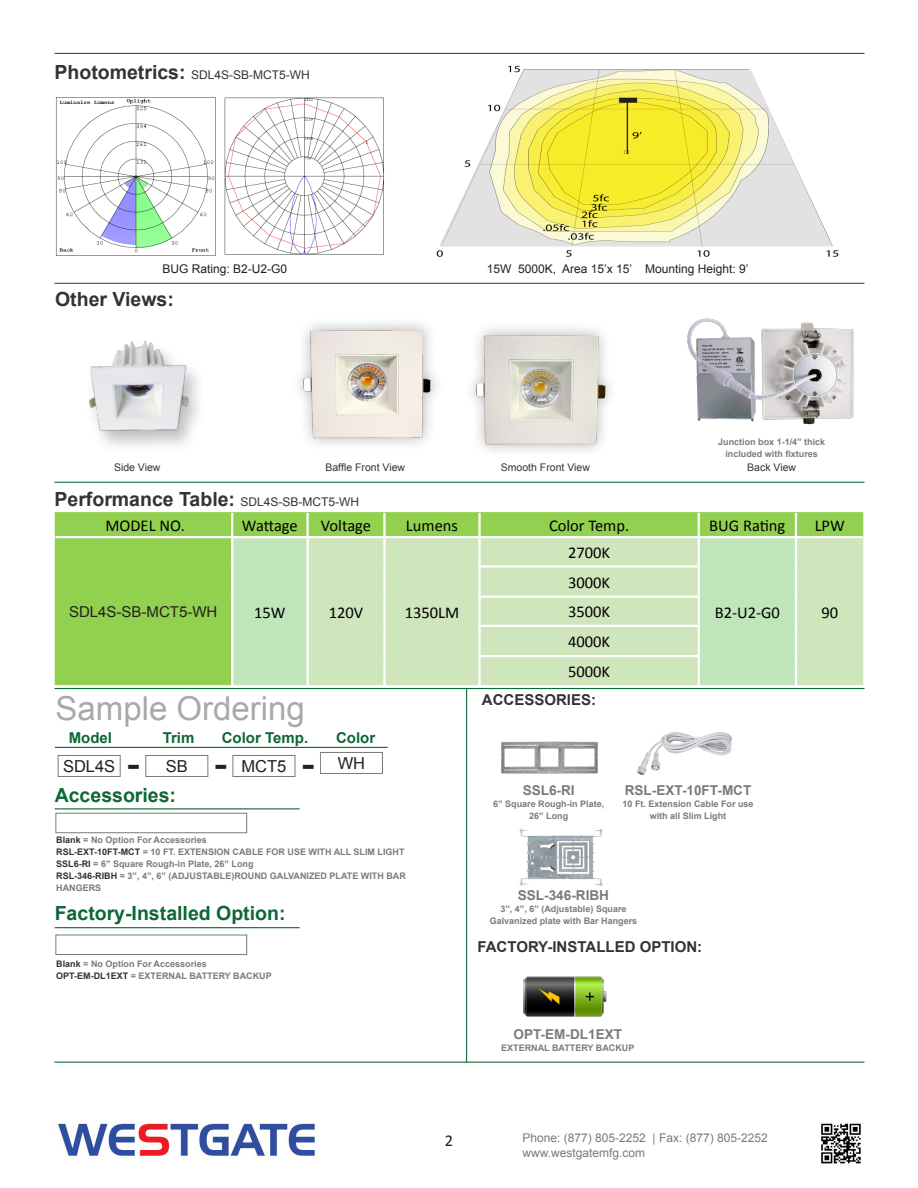
<style>
.page{position:relative;width:918px;height:1188px;background:#fff}
.page>*{position:absolute;margin:0;border:0;box-sizing:border-box;transform-origin:0 0}
.t1{font:33px "Arial";color:#a8a9ad}
.t2{font:700 28.5px "Verdana";color:#231f20}
.t3{font:700 19.5px "Arial";color:#333}
.t4{font:700 19.5px "Arial";color:#0d6736}
.t5{font:16.5px "Calibri";color:#000}
.t6{font:16.5px "Arial";color:#231f20}
.t7{font:16.5px "Calibri";color:#231f20}
.t8{font:700 15px "Arial";color:#333}
.t9{font:700 15px "Arial";color:#0d6736}
.t10{font:15px "Arial";color:#231f20}
.t11{font:700 13.65px "Arial";color:#7a7b7e}
.t12{font:12px "Arial";color:#787a7d}
.t13{font:12px "Arial";color:#231f20}
.t14{font:12px "Arial";color:#333}
.t15{font:10.5px "Arial";color:#333}
.t16{font:700 9px/12px "Arial";color:#7a7b7e;text-align:center}
.s1{font-weight:700;font-size:19.5px}
.s2{font-weight:400;font-size:12px}
.s3{color:#323332}
</style>
<div class="page">
<hr style="left:55px;top:482px;width:810px;height:1px;background:#0d6736">
<hr style="left:55px;top:53px;width:810px;height:1px;background:#0d6736">
<hr style="left:55px;top:283px;width:810px;height:1px;background:#0d6736">
<hr style="left:55px;top:1062px;width:810px;height:1px;background:#0d6736">
<hr style="left:55px;top:688px;width:810px;height:1px;background:#0d6736">
<hr style="left:466px;top:689px;width:1px;height:374px;background:#0d6736">
<img style="left:436px;top:65px;width:403px;height:192px">
<div style="left:84px;top:338px;width:124px;height:115px;background:#231f20;opacity:.29"></div>
<img style="left:84px;top:338px;width:111px;height:101px">
<div style="left:58px;top:755px;width:63px;height:22px;border:1px solid #787a7d"></div>
<div style="left:145px;top:755px;width:63px;height:22px;border:1px solid #787a7d"></div>
<div style="left:233px;top:755px;width:62px;height:22px;border:1px solid #787a7d"></div>
<div style="left:320px;top:752px;width:63px;height:22px;border:1px solid #787a7d"></div>
<hr style="left:55px;top:747px;width:333px;height:1px;background:#0d6736">
<img style="left:56px;top:97px;width:160px;height:159px">
<img style="left:224px;top:97px;width:161px;height:158px">
<div style="left:55px;top:512px;width:808px;height:173px;background:#92d050"></div>
<div style="left:233px;top:538px;width:73px;height:147px;background:#c0e5bb"></div>
<svg style="left:309px;top:538px;width:554px;height:147px;background:#cce5bb"></svg>
<hr style="left:231px;top:513px;width:2px;height:23px;background:#fff">
<hr style="left:306px;top:513px;width:3px;height:23px;background:#fff">
<hr style="left:383px;top:513px;width:3px;height:23px;background:#fff">
<hr style="left:478px;top:513px;width:3px;height:23px;background:#fff">
<hr style="left:698px;top:513px;width:2px;height:23px;background:#fff">
<hr style="left:795px;top:513px;width:2px;height:23px;background:#fff">
<hr style="left:231px;top:538px;width:2px;height:28px;background:#fff">
<hr style="left:306px;top:538px;width:3px;height:28px;background:#fff">
<hr style="left:383px;top:538px;width:3px;height:28px;background:#fff">
<hr style="left:478px;top:538px;width:3px;height:27px;background:#fff">
<hr style="left:698px;top:538px;width:2px;height:27px;background:#fff">
<hr style="left:795px;top:538px;width:2px;height:28px;background:#fff">
<hr style="left:231px;top:566px;width:2px;height:31px;background:#fff">
<hr style="left:306px;top:566px;width:3px;height:31px;background:#fff">
<hr style="left:383px;top:566px;width:3px;height:31px;background:#fff">
<hr style="left:478px;top:568px;width:3px;height:28px;background:#fff">
<hr style="left:698px;top:568px;width:2px;height:28px;background:#fff">
<hr style="left:795px;top:566px;width:2px;height:31px;background:#fff">
<hr style="left:231px;top:597px;width:2px;height:29px;background:#fff">
<hr style="left:306px;top:597px;width:3px;height:29px;background:#fff">
<hr style="left:383px;top:597px;width:3px;height:29px;background:#fff">
<hr style="left:478px;top:598px;width:3px;height:27px;background:#fff">
<hr style="left:698px;top:598px;width:2px;height:27px;background:#fff">
<hr style="left:795px;top:597px;width:2px;height:29px;background:#fff">
<hr style="left:231px;top:626px;width:2px;height:30px;background:#fff">
<hr style="left:306px;top:626px;width:3px;height:30px;background:#fff">
<hr style="left:383px;top:626px;width:3px;height:30px;background:#fff">
<hr style="left:478px;top:627px;width:3px;height:28px;background:#fff">
<hr style="left:698px;top:627px;width:2px;height:28px;background:#fff">
<hr style="left:795px;top:626px;width:2px;height:30px;background:#fff">
<hr style="left:231px;top:656px;width:2px;height:29px;background:#fff">
<hr style="left:306px;top:656px;width:3px;height:29px;background:#fff">
<hr style="left:383px;top:656px;width:3px;height:29px;background:#fff">
<hr style="left:478px;top:657px;width:3px;height:28px;background:#fff">
<hr style="left:698px;top:657px;width:2px;height:28px;background:#fff">
<hr style="left:795px;top:656px;width:2px;height:29px;background:#fff">
<hr style="left:56px;top:536px;width:176px;height:2px;background:#fff">
<hr style="left:232px;top:536px;width:76px;height:2px;background:#fff">
<hr style="left:308px;top:536px;width:76px;height:2px;background:#fff">
<hr style="left:384px;top:536px;width:96px;height:2px;background:#fff">
<hr style="left:480px;top:536px;width:219px;height:2px;background:#fff">
<hr style="left:699px;top:536px;width:97px;height:2px;background:#fff">
<hr style="left:796px;top:536px;width:67px;height:2px;background:#fff">
<hr style="left:478px;top:565px;width:222px;height:3px;background:#fff">
<hr style="left:478px;top:596px;width:222px;height:2px;background:#fff">
<hr style="left:478px;top:625px;width:222px;height:2px;background:#fff">
<hr style="left:478px;top:655px;width:222px;height:2px;background:#fff">
<img style="left:58px;top:1123px;width:257px;height:34px">
<img style="left:821px;top:1123px;width:40px;height:41px">
<div style="left:290px;top:316px;width:154px;height:135px;background:#231f20;opacity:.35"></div>
<img style="left:296px;top:325px;width:141px;height:117px">
<img style="left:473px;top:328px;width:137px;height:123px">
<img style="left:687px;top:318px;width:167px;height:107px">
<div style="left:55px;top:935px;width:192px;height:20px;background:#fff;border:1px solid #787a7d"></div>
<hr style="left:55px;top:927px;width:245px;height:1px;background:#0d6736">
<div style="left:55px;top:813px;width:192px;height:20px;background:#fff;border:1px solid #787a7d"></div>
<hr style="left:55px;top:808px;width:245px;height:1px;background:#0d6736">
<img style="left:501px;top:741px;width:97px;height:33px">
<img style="left:637px;top:731px;width:95px;height:45px">
<img style="left:519px;top:828px;width:84px;height:57px">
<img style="left:523px;top:976px;width:84px;height:41px">
<p class="t14" style="left:55px;top:67px;width:257px"><span class="s1">Photometrics:</span> SDL4S-SB-MCT5-WH</p>
<p class="t13" style="left:162px;top:261px;width:126px">BUG Rating: B2-U2-G0</p>
<p class="t13" style="left:487px;top:261px;width:263px">15W 5000K, Area 15’x 15’ Mounting Height: 9’</p>
<p class="t3" style="left:55px;top:286px;width:120px">Other Views:</p>
<p class="t15" style="left:114px;top:460px;width:48px">Side View</p>
<p class="t15" style="left:325px;top:461px;width:81px">Baffle Front View</p>
<p class="t15" style="left:501px;top:461px;width:91px">Smooth Front View</p>
<p class="t3" style="left:55px;top:486px;width:306px">Performance Table: <span class="s2">SDL4S-SB-MCT5-WH</span></p>
<p class="t16" style="left:718px;top:436px;width:109px">Junction box 1-1/4” thick</p>
<p class="t16" style="left:725px;top:448px;width:94px">included with fixtures</p>
<p class="t15" style="left:747px;top:461px;width:50px">Back View</p>
<p class="t5" style="left:105px;top:515px;width:81px">MODEL NO.</p>
<p class="t5" style="left:242px;top:515px;width:57px">Wattage</p>
<p class="t5" style="left:321px;top:515px;width:52px">Voltage</p>
<p class="t5" style="left:406px;top:515px;width:54px">Lumens</p>
<p class="t5" style="left:549px;top:515px;width:82px">Color Temp.</p>
<p class="t5" style="left:709px;top:515px;width:78px">BUG Rating</p>
<p class="t5" style="left:815px;top:515px;width:32px">LPW</p>
<p class="t10" style="left:69px;top:602px;width:150px">SDL4S-SB-MCT5-WH</p>
<p class="t5" style="left:254px;top:602px;width:33px">15W</p>
<p class="t5" style="left:329px;top:602px;width:36px">120V</p>
<p class="t5" style="left:405px;top:602px;width:56px">1350LM</p>
<p class="t1" style="left:56px;top:687px;width:251px">Sample Ordering</p>
<p class="t2" style="left:127px;top:747px;width:15px">-</p>
<p class="t2" style="left:214px;top:747px;width:15px">-</p>
<p class="t2" style="left:302px;top:747px;width:15px">-</p>
<p class="t9" style="left:163px;top:727px;width:33px">Trim</p>
<p class="t9" style="left:222px;top:727px;width:88px">Color Temp.</p>
<p class="t9" style="left:336px;top:727px;width:41px">Color</p>
<p class="t9" style="left:69px;top:727px;width:45px">Model</p>
<p class="t6" style="left:63px;top:755px;width:54px">SDL4S</p>
<p class="t6" style="left:166px;top:755px;width:24px">SB</p>
<p class="t6" style="left:241px;top:755px;width:46px">MCT5</p>
<p class="t6" style="left:338px;top:752px;width:29px">WH</p>
<p class="t4" style="left:55px;top:782px;width:123px">Accessories:</p>
<p class="t16" style="left:56px;top:834px;width:152px"><span class="s3">Blank</span> = No Option For Accessories</p>
<p class="t16" style="left:56px;top:846px;width:350px"><span class="s3">RSL-EXT-10FT-MCT</span> = 10 FT. EXTENSION CABLE FOR USE WITH ALL SLIM LIGHT</p>
<p class="t16" style="left:56px;top:858px;width:199px"><span class="s3">SSL6-RI</span> = 6” Square Rough-in Plate, 26” Long</p>
<p class="t16" style="left:56px;top:870px;width:351px;text-align:left"><span class="s3">RSL-346-RIBH</span> = 3”, 4”, 6” (ADJUSTABLE)ROUND GALVANIZED PLATE WITH BAR<br>HANGERS</p>
<p class="t4" style="left:55px;top:901px;width:232px">Factory-Installed Option:</p>
<p class="t16" style="left:56px;top:959px;width:152px"><span class="s3">Blank</span> = No Option For Accessories</p>
<p class="t16" style="left:56px;top:971px;width:217px"><span class="s3">OPT-EM-DL1EXT</span> = EXTERNAL BATTERY BACKUP</p>
<p class="t5" style="left:568px;top:542px;width:44px">2700K</p>
<p class="t5" style="left:568px;top:572px;width:44px">3000K</p>
<p class="t5" style="left:568px;top:602px;width:44px">3500K</p>
<p class="t5" style="left:568px;top:631px;width:44px">4000K</p>
<p class="t5" style="left:568px;top:662px;width:44px">5000K</p>
<p class="t8" style="left:482px;top:690px;width:116px">ACCESSORIES:</p>
<p class="t5" style="left:715px;top:602px;width:67px">B2-U2-G0</p>
<p class="t5" style="left:821px;top:602px;width:18px">90</p>
<p class="t11" style="left:523px;top:781px;width:54px">SSL6-RI</p>
<p class="t16" style="left:493px;top:798px;width:113px">6” Square Rough-in Plate,<br>26” Long</p>
<p class="t11" style="left:625px;top:781px;width:128px">RSL-EXT-10FT-MCT</p>
<p class="t16" style="left:623px;top:798px;width:133px">10 Ft. Extension Cable For use with all Slim Light</p>
<p class="t11" style="left:518px;top:886px;width:93px">SSL-346-RIBH</p>
<p class="t16" style="left:490px;top:903px;width:149px">3”, 4”, 6” (Adjustable) Square<br>Galvanized plate with Bar Hangers</p>
<p class="t8" style="left:477px;top:937px;width:226px">FACTORY-INSTALLED OPTION:</p>
<p class="t11" style="left:514px;top:1025px;width:110px">OPT-EM-DL1EXT</p>
<p class="t16" style="left:501px;top:1042px;width:135px">EXTERNAL BATTERY BACKUP</p>
<p class="t7" style="left:445px;top:1131px;width:10px">2</p>
<p class="t12" style="left:522px;top:1130px;width:247px">Phone: (877) 805-2252 | Fax: (877) 805-2252</p>
<p class="t12" style="left:522px;top:1145px;width:124px">www.westgatemfg.com</p>
</div>
